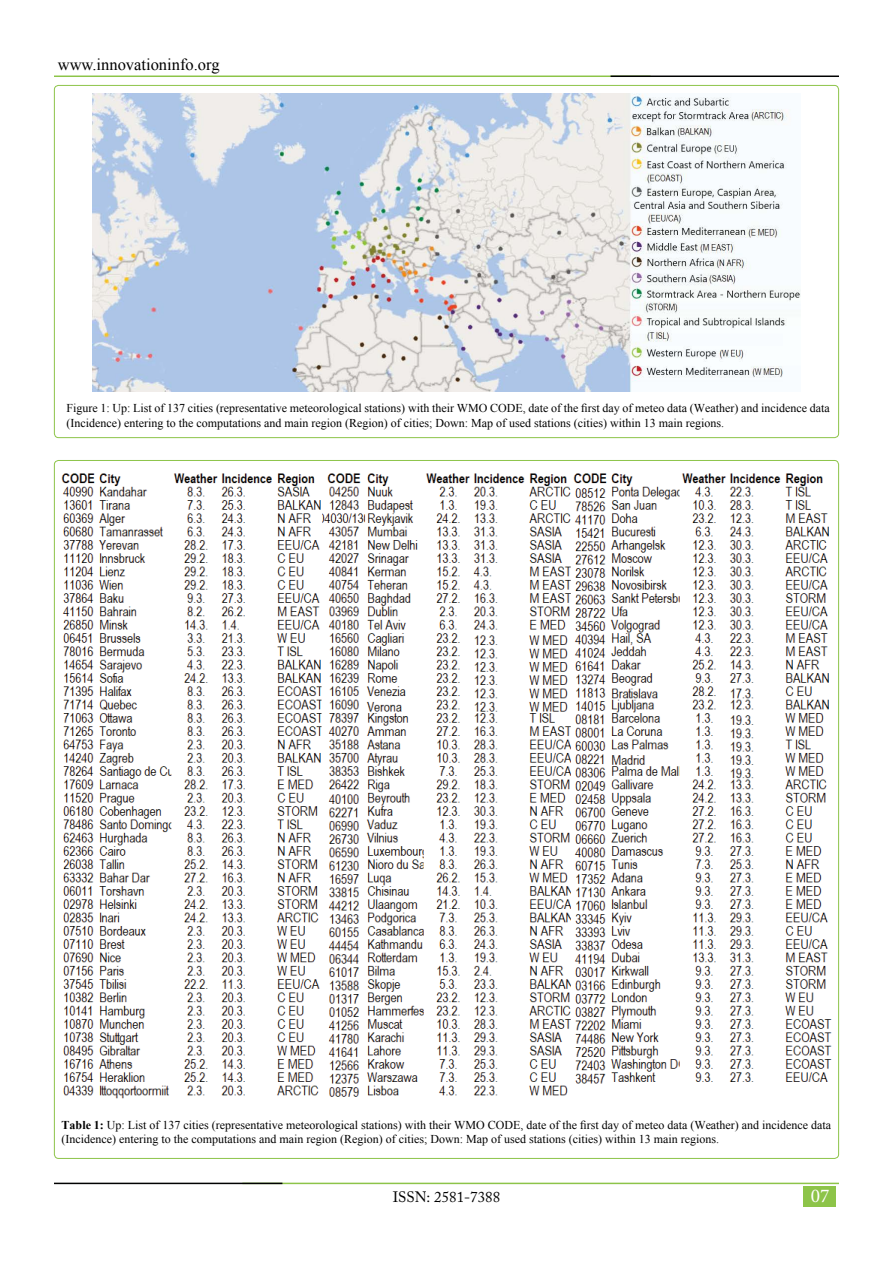
<style>
.page{position:relative;width:893px;height:1263px;background:#fff}
.page>*{position:absolute;margin:0;border:0;box-sizing:border-box;transform-origin:0 0}
.t1{font:19.5px "Minion Pro";color:#fff}
.t2{font:16.5px "Times New Roman";color:#000}
.t3{font:15px "Adobe Caslon Pro";color:#000}
.t4{font:12px/14.4px "Times New Roman";color:#000}
.s1{font-weight:700}
</style>
<div class="page">
<div style="left:804px;top:1186px;width:32px;height:20px;background:#8dc449"></div>
<hr style="left:242px;top:1183px;width:597px;height:1px;background:#8dc449">
<hr style="left:54px;top:1183px;width:228px;height:1px;background:#000101">
<hr style="left:54px;top:76px;width:597px;height:1px;background:#8dc449">
<hr style="left:610px;top:76px;width:229px;height:1px;background:#000101">
<img style="left:93px;top:93px;width:707px;height:299px">
<img style="left:62px;top:473px;width:769px;height:625px">
<h2 class="t2" style="left:58px;top:53px;width:163px">www.innovationinfo.org</h2>
<p class="t4" style="left:67px;top:401px;width:765px">Figure 1: Up: List of 137 cities (representative meteorological stations) with their WMO CODE, date of the first day of meteo data (Weather) and incidence data (Incidence) entering to the computations and main region (Region) of cities; Down: Map of used stations (cities) within 13 main regions.</p>
<p class="t4" style="left:62px;top:1117px;width:771px"><span class="s1">Table 1:</span> Up: List of 137 cities (representative meteorological stations) with their WMO CODE, date of the first day of meteo data (Weather) and incidence data (Incidence) entering to the computations and main region (Region) of cities; Down: Map of used stations (cities) within 13 main regions.</p>
<p class="t3" style="left:393px;top:1188px;width:109px">ISSN: 2581-7388</p>
<h1 class="t1" style="left:811px;top:1183px;width:20px">07</h1>
</div>
